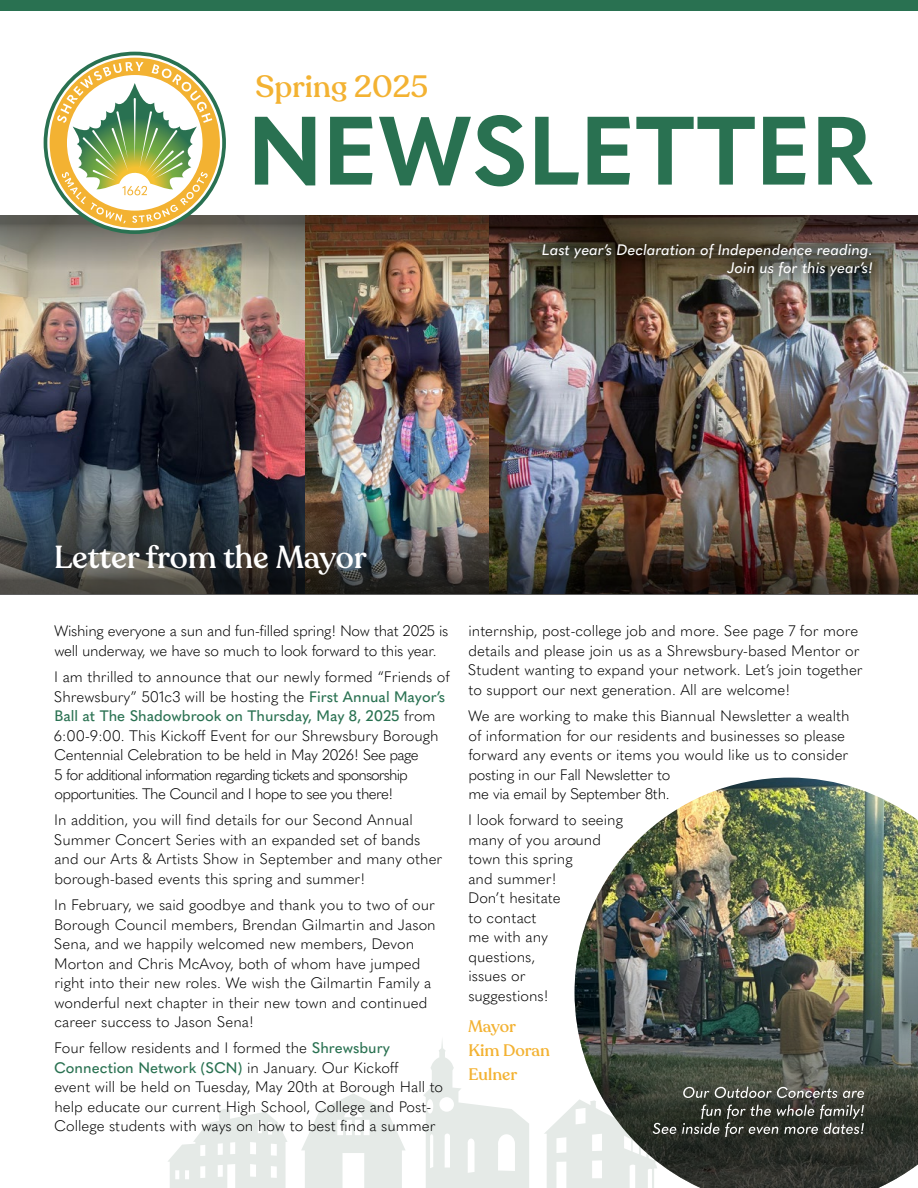
<style>
.page{position:relative;width:918px;height:1188px;background:#fff}
.page>*{position:absolute;margin:0;border:0;box-sizing:border-box;transform-origin:0 0}
.t1{font:700 95.7px "Quasimoda";color:#297151}
.t2{font:500 31.5px "Recoleta";color:#fff}
.t3{font:500 30.6px "Recoleta";color:#f3b232}
.t4{font:500 16.5px/24px "Recoleta";color:#f3b232}
.t5{font:300 15px/19.5px "Quasimoda";color:#000}
.t6{font:300 15px/19.5px "Quasimoda";letter-spacing:-.02em;color:#000}
.t7{font:italic 500 15px/18px "Quasimoda";color:#fff;text-align:right}
.s1{font-weight:500;color:#297151}
</style>
<div class="page">
<svg style="left:301px;top:1093px;width:104px;height:95px"></svg>
<svg style="left:421px;top:1040px;width:108px;height:148px"></svg>
<svg style="left:168px;top:1109px;width:119px;height:79px"></svg>
<img style="left:0;top:279px;width:918px;height:201px">
<img style="left:0;top:215px;width:918px;height:64px">
<svg style="left:44px;top:52px;width:182px;height:182px"></svg>
<div style="left:0;top:0;width:918px;height:11px;background:#297151"></div>
<img style="left:0;top:480px;width:918px;height:114px">
<div style="left:525px;top:225px;width:365px;height:69px;background:#000;opacity:.55"></div>
<img style="left:575px;top:778px;width:343px;height:410px">
<svg style="left:544px;top:1087px;width:320px;height:101px"></svg>
<h3 class="t3" style="left:255px;top:67px;width:174px">Spring 2025</h3>
<h1 class="t1" style="left:248px;top:77px;width:626px">NEWSLETTER</h1>
<p class="t7" style="left:542px;top:240px;width:332px">Last year’s Declaration of Independence reading.<br>Join us for this year’s!</p>
<h2 class="t2" style="left:54px;top:538px;width:314px">Letter from the Mayor</h2>
<p class="t6" style="left:54px;top:620px;width:396px">Wishing everyone a sun and fun-filled spring! Now that 2025 is well underway, we have so much to look forward to this year.</p>
<p class="t6" style="left:54px;top:666px;width:397px">I am thrilled to announce that our newly formed “Friends of Shrewsbury” 501c3 will be hosting the <span class="s1">First Annual Mayor’s Ball at The Shadowbrook on Thursday, May 8, 2025</span> from 6:00-9:00. This Kickoff Event for our Shrewsbury Borough Centennial Celebration to be held in May 2026! See page<br>5 for additional information regarding tickets and sponsorship opportunities. The Council and I hope to see you there!</p>
<p class="t5" style="left:54px;top:809px;width:390px">In addition, you will find details for our Second Annual Summer Concert Series with an expanded set of bands and our Arts &amp; Artists Show in September and many other borough-based events this spring and summer!</p>
<p class="t5" style="left:54px;top:894px;width:383px">In February, we said goodbye and thank you to two of our Borough Council members, Brendan Gilmartin and Jason Sena, and we happily welcomed new members, Devon Morton and Chris McAvoy, both of whom have jumped right into their new roles. We wish the Gilmartin Family a wonderful next chapter in their new town and continued career success to Jason Sena!</p>
<p class="t5" style="left:54px;top:1037px;width:391px">Four fellow residents and I formed the <span class="s1">Shrewsbury Connection Network (SCN)</span> in January. Our Kickoff<br>event will be held on Tuesday, May 20th at Borough Hall to help educate our current High School, College and Post-College students with ways on how to best find a summer</p>
<p class="t5" style="left:468px;top:620px;width:396px">internship, post-college job and more. See page 7 for more details and please join us as a Shrewsbury-based Mentor or Student wanting to expand your network. Let’s join together to support our next generation. All are welcome!</p>
<p class="t5" style="left:468px;top:705px;width:383px">We are working to make this Biannual Newsletter a wealth of information for our residents and businesses so please forward any events or items you would like us to consider posting in our Fall Newsletter to<br>me via email by September 8th.</p>
<p class="t5" style="left:468px;top:809px;width:156px">I look forward to seeing many of you around town this spring<br>and summer!<br>Don’t hesitate<br>to contact<br>me with any<br>questions,<br>issues or<br>suggestions!</p>
<p class="t4" style="left:468px;top:1014px;width:83px">Mayor<br>Kim Doran<br>Eulner</p>
</div>
